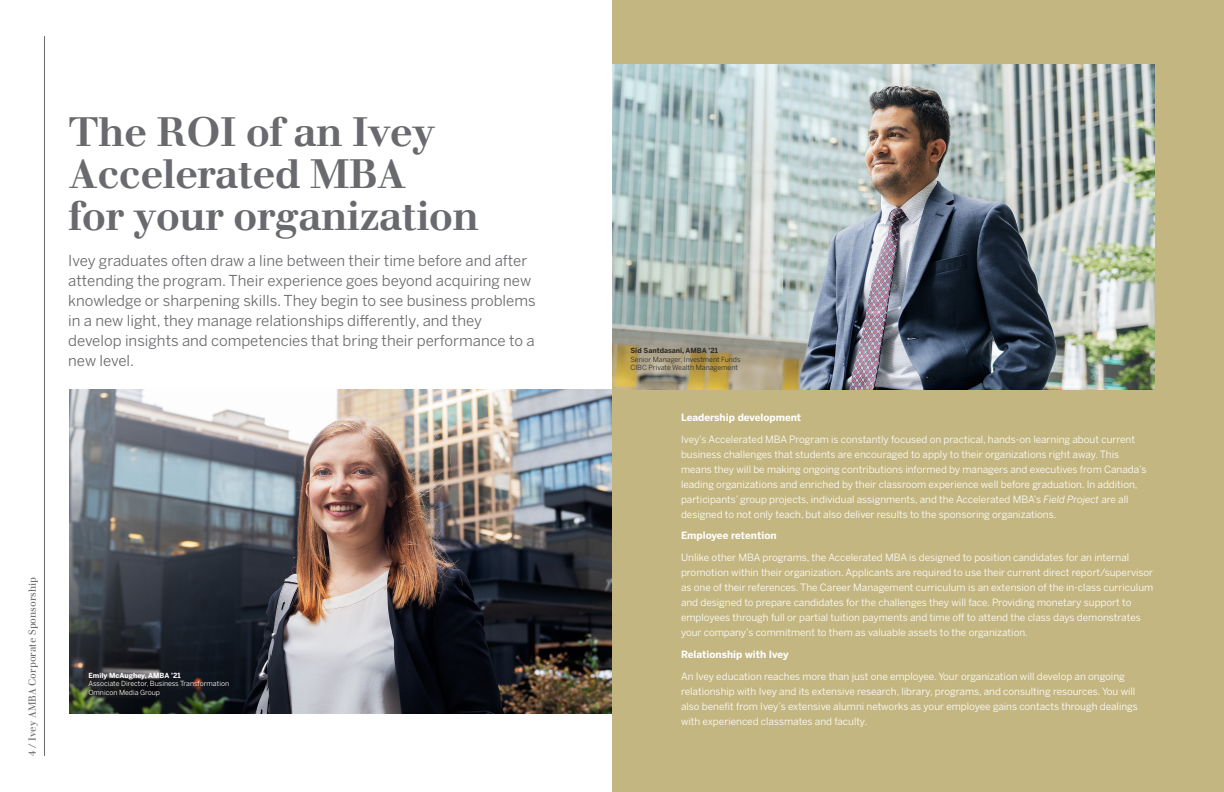
<style>
.page{position:relative;width:1224px;height:792px;background:#fff}
.page>*{position:absolute;margin:0;border:0;box-sizing:border-box;transform-origin:0 0}
.Header_1b{font:700 40px "Walbaum Com";letter-spacing:-.02em;color:#696a6d}
.Header_3{font:15px/20px "Benton Sans";color:#696a6d}
.Main_content{font:10px/15px "Benton Sans";color:#fff}
.Main_content-2{font:700 10px "Benton Sans";color:#fff}
.t1{font:10px "Walbaum Com";color:#696a6d}
.Small_names{font:7px "Benton Sans";color:#fff}
.Small_names-2{font:7px "Benton Sans";color:#2c2c2b}
.Small_names-3{font:700 7px "Benton Sans";color:#2c2c2b}
.Small_names-4{font:700 7px "Benton Sans";color:#fff}
.s1{font-style:italic}
</style>
<div class="page">
<hr style="left:44px;top:36px;width:1px;height:720px;background:#696a6d">
<div style="left:612px;top:0;width:612px;height:792px;background:#c4b681"></div>
<img style="left:70px;top:389px;width:542px;height:325px">
<img style="left:612px;top:65px;width:542px;height:324px">
<p class="Header_1b" style="left:69px;top:108px;width:368px">The ROI of an Ivey</p>
<p class="Header_1b" style="left:69px;top:150px;width:339px">Accelerated MBA</p>
<p class="Header_1b" style="left:69px;top:192px;width:412px">for your organization</p>
<p class="Header_3" style="left:68px;top:250px;width:469px">Ivey graduates often draw a line between their time before and after attending the program. Their experience goes beyond acquiring new knowledge or sharpening skills. They begin to see business problems in a new light, they manage relationships differently, and they develop insights and competencies that bring their performance to a new level.</p>
<p class="t1" style="left:26px;top:756px;width:181px;rotate:-90deg">4 / Ivey AMBA Corporate Sponsorship</p>
<p class="Small_names-4" style="left:88px;top:671px;width:94px">Emily McAughey, AMBA ’21</p>
<p class="Small_names" style="left:88px;top:680px;width:142px">Associate Director, Business Transformation</p>
<p class="Small_names" style="left:88px;top:688px;width:73px">Omnicon Media Group</p>
<p class="Small_names-3" style="left:630px;top:346px;width:89px">Sid Santdasani, AMBA ’21</p>
<p class="Small_names-2" style="left:630px;top:355px;width:112px">Senior Manager, Investment Funds</p>
<p class="Small_names-2" style="left:630px;top:363px;width:109px">CIBC Private Wealth Management</p>
<p class="Main_content-2" style="left:681px;top:411px;width:122px">Leadership development</p>
<p class="Main_content" style="left:681px;top:431px;width:467px">Ivey’s Accelerated MBA Program is constantly focused on practical, hands-on learning about current business challenges that students are encouraged to apply to their organizations right away. This means they will be making ongoing contributions informed by managers and executives from Canada’s leading organizations and enriched by their classroom experience well before graduation. In addition, participants’ group projects, individual assignments, and the Accelerated MBA’s <span class="s1">Field Project</span> are all designed to not only teach, but also deliver results to the sponsoring organizations.</p>
<p class="Main_content-2" style="left:681px;top:530px;width:97px">Employee retention</p>
<p class="Main_content" style="left:681px;top:550px;width:474px">Unlike other MBA programs, the Accelerated MBA is designed to position candidates for an internal promotion within their organization. Applicants are required to use their current direct report/supervisor as one of their references. The Career Management curriculum is an extension of the in-class curriculum and designed to prepare candidates for the challenges they will face. Providing monetary support to employees through full or partial tuition payments and time off to attend the class days demonstrates your company’s commitment to them as valuable assets to the organization.</p>
<p class="Main_content-2" style="left:681px;top:648px;width:109px">Relationship with Ivey</p>
<p class="Main_content" style="left:681px;top:669px;width:458px">An Ivey education reaches more than just one employee. Your organization will develop an ongoing relationship with Ivey and its extensive research, library, programs, and consulting resources. You will also benefit from Ivey’s extensive alumni networks as your employee gains contacts through dealings with experienced classmates and faculty.</p>
</div>
